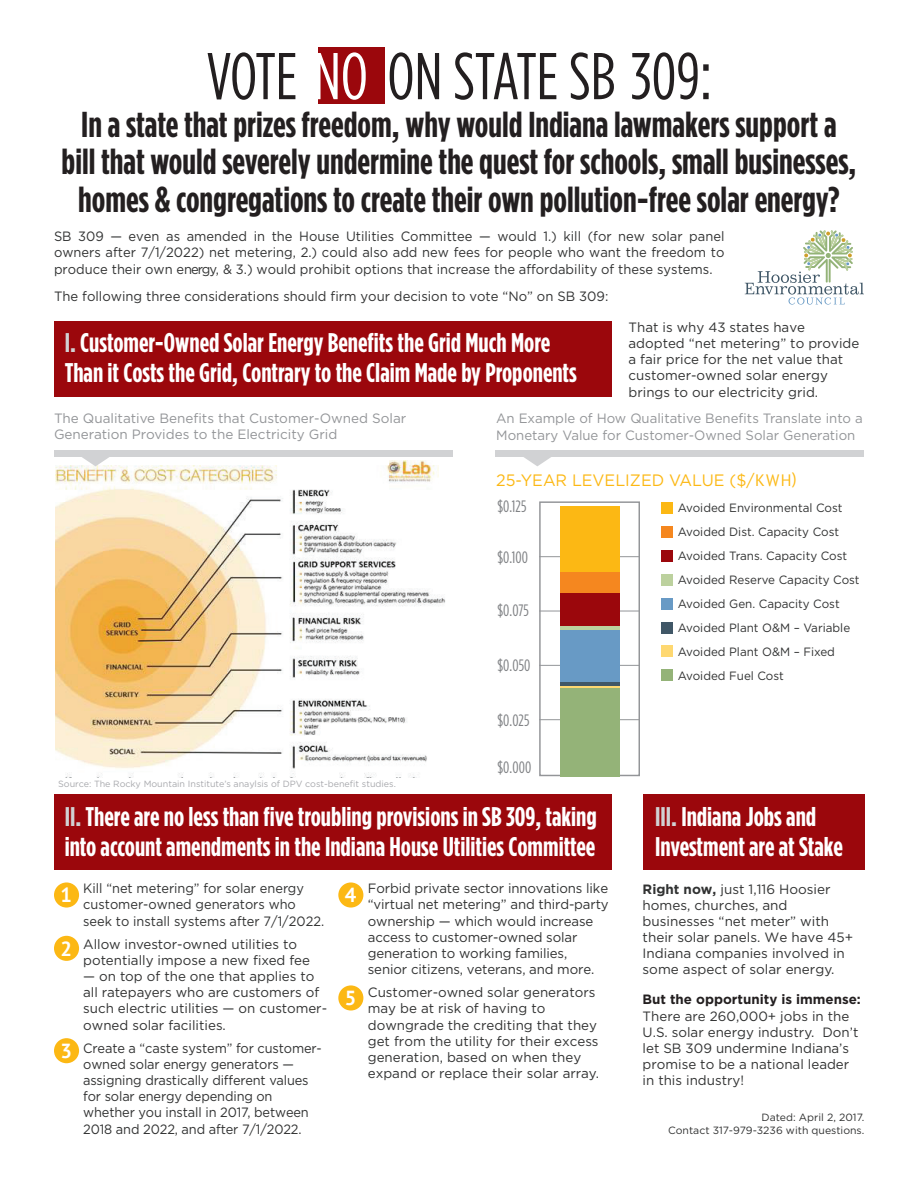
<style>
.page{position:relative;width:918px;height:1188px;background:#fff}
.page>*{position:absolute;margin:0;border:0;box-sizing:border-box;transform-origin:0 0}
.t1{font:condensed 66px "Gotham HTF";color:#231f20}
.t2{font:700 condensed 36px/37.5px "Gotham HTF";color:#231f20;text-align:center}
.t3{font:700 condensed 27px/30px "Gotham HTF";color:#fff}
.t4{font:700 20.4px "PT Sans";color:#fff}
.t5{font:condensed 16.5px "Gotham HTF";letter-spacing:.005em;color:#808285}
.t6{font:16.5px "Gotham";color:#fcb814}
.t7{font:13.5px/16.2px "Gotham";color:#313232}
.t8{font:13.5px/16.2px "Gotham";color:#313232;scale:.95 1}
.t9{font:13.5px/16.2px "Gotham";color:#313232;text-align:justify;scale:.96 1}
.t10{font:13.5px/16.2px "Gotham HTF";color:#939598}
.t11{font:13.5px/16.2px "Gotham";color:#939598}
.t12{font:700 13.5px "Gotham";color:#231f20}
.t13{font:12px/24px "Gotham";color:#313232}
.t14{font:10.5px/12.6px "Gotham";color:#313232;text-align:right}
.t15{font:9px "Gotham";color:#a8a9ad}
.s1{color:#fff}
.s2{color:#d1d2d4}
.s3{font-family:"PT Sans"}
.s4{font-weight:700}
</style>
<div class="page">
<div style="left:54px;top:795px;width:558px;height:75px;background:#9b070c"></div>
<div style="left:54px;top:322px;width:558px;height:75px;background:#9b070c"></div>
<div style="left:318px;top:48px;width:66px;height:56px;background:#9b070c"></div>
<div style="left:643px;top:795px;width:221px;height:75px;background:#9b070c"></div>
<img style="left:55px;top:461px;width:390px;height:316px">
<svg style="left:745px;top:230px;width:119px;height:75px"></svg>
<div style="left:54px;top:882px;width:25px;height:26px;background:#fcb814;border-radius:50%"></div>
<div style="left:54px;top:936px;width:25px;height:25px;background:#fcb814;border-radius:50%"></div>
<div style="left:54px;top:1038px;width:25px;height:25px;background:#fcb814;border-radius:50%"></div>
<div style="left:338px;top:882px;width:25px;height:26px;background:#fcb814;border-radius:50%"></div>
<svg style="left:539px;top:501px;width:101px;height:276px"></svg>
<hr style="left:539px;top:556px;width:101px;height:1px;background:#939598">
<hr style="left:539px;top:611px;width:101px;height:1px;background:#939598">
<hr style="left:539px;top:665px;width:101px;height:1px;background:#939598">
<hr style="left:539px;top:719px;width:101px;height:1px;background:#939598">
<div style="left:560px;top:507px;width:60px;height:65px;background:#fcb814"></div>
<div style="left:560px;top:592px;width:60px;height:34px;background:#9b070c"></div>
<div style="left:560px;top:572px;width:60px;height:20px;background:#f5871f"></div>
<hr style="left:560px;top:626px;width:60px;height:4px;background:#bcd19e">
<hr style="left:560px;top:682px;width:60px;height:4px;background:#405767">
<hr style="left:560px;top:686px;width:60px;height:2px;background:#fed871">
<div style="left:560px;top:630px;width:60px;height:52px;background:#689ac5"></div>
<div style="left:560px;top:688px;width:60px;height:88px;background:#94b378"></div>
<div style="left:54px;top:450px;width:399px;height:6px;background:#d1d2d4"></div>
<svg style="left:75px;top:456px;width:41px;height:10px"></svg>
<div style="left:496px;top:450px;width:368px;height:6px;background:#d1d2d4"></div>
<svg style="left:517px;top:456px;width:41px;height:10px"></svg>
<div style="left:661px;top:502px;width:12px;height:12px;background:#fcb814"></div>
<div style="left:661px;top:526px;width:12px;height:12px;background:#f5871f"></div>
<div style="left:661px;top:550px;width:12px;height:12px;background:#9b070c"></div>
<div style="left:661px;top:574px;width:12px;height:12px;background:#bcd19e"></div>
<div style="left:661px;top:598px;width:12px;height:12px;background:#689ac5"></div>
<div style="left:661px;top:622px;width:12px;height:11px;background:#405767"></div>
<div style="left:661px;top:645px;width:12px;height:12px;background:#fed871"></div>
<div style="left:661px;top:669px;width:12px;height:12px;background:#94b378"></div>
<div style="left:338px;top:985px;width:25px;height:26px;background:#fcb814;border-radius:50%"></div>
<h1 class="t1" style="left:206px;top:41px;width:507px">VOTE <span class="s1">NO</span> ON STATE SB 309:</h1>
<h2 class="t2" style="left:62px;top:104px;width:796px">In a state that prizes freedom, why would Indiana lawmakers support a bill that would severely undermine the quest for schools, small businesses, homes &amp; congregations to create their own pollution-free solar energy?</h2>
<p class="t9" style="left:54px;top:228px;width:700px">SB 309 — even as amended in the House Utilities Committee — would 1.) kill (for new solar panel owners after 7/1/2022) net metering, 2.) could also add new fees for people who want the freedom to produce their own energy, &amp; 3.) would prohibit options that increase the affordability of these systems.</p>
<p class="t7" style="left:54px;top:287px;width:556px">The following three considerations should firm your decision to vote “No” on SB 309:</p>
<h3 class="t3" style="left:65px;top:327px;width:514px"><span class="s2">I.</span> Customer-Owned Solar Energy Benefits the Grid Much More<br>Than it Costs the Grid, Contrary to the Claim Made by Proponents</h3>
<p class="t7" style="left:629px;top:319px;width:232px">That is why 43 states have adopted “net metering” to provide a fair price for the net value that customer-owned solar energy brings to our electricity grid.</p>
<p class="t11" style="left:54px;top:410px;width:354px">The Qualitative Benefits that Customer-Owned Solar<br>Generation Provides to the Electricity Grid</p>
<p class="t15" style="left:58px;top:778px;width:339px">Source: The Rocky Mountain Institute’s anaylsis of DPV cost-benefit studies.</p>
<p class="t10" style="left:496px;top:410px;width:368px">An Example of How Qualitative Benefits Translate into a<br>Monetary Value for Customer-Owned Solar Generation</p>
<p class="t6" style="left:496px;top:469px;width:302px">25-YEAR LEVELIZED VALUE ($/<span class="s3">KWH)</span></p>
<p class="t5" style="left:497px;top:498px;width:31px">$0.125</p>
<p class="t5" style="left:497px;top:548px;width:32px">$0.100</p>
<p class="t5" style="left:497px;top:602px;width:33px">$0.075</p>
<p class="t13" style="left:678px;top:495px;width:183px">Avoided Environmental Cost<br>Avoided Dist. Capacity Cost<br>Avoided Trans. Capacity Cost<br>Avoided Reserve Capacity Cost<br>Avoided Gen. Capacity Cost<br>Avoided Plant O&amp;M – Variable<br>Avoided Plant O&amp;M – Fixed<br>Avoided Fuel Cost</p>
<p class="t5" style="left:497px;top:657px;width:35px">$0.050</p>
<p class="t5" style="left:497px;top:712px;width:34px">$0.025</p>
<p class="t5" style="left:497px;top:759px;width:35px">$0.000</p>
<h3 class="t3" style="left:65px;top:801px;width:534px"><span class="s2">II.</span> There are no less than five troubling provisions in SB 309, taking into account amendments in the Indiana House Utilities Committee</h3>
<h3 class="t3" style="left:655px;top:801px;width:189px"><span class="s2">III.</span> Indiana Jobs and<br>Investment are at Stake</h3>
<h3 class="t4" style="left:61px;top:882px;width:13px">1</h3>
<h3 class="t4" style="left:61px;top:935px;width:13px">2</h3>
<h3 class="t4" style="left:61px;top:1037px;width:13px">3</h3>
<p class="t8" style="left:83px;top:880px;width:255px">Kill “net metering” for solar energy customer-owned generators who seek to install systems after 7/1/2022.</p>
<p class="t7" style="left:83px;top:936px;width:228px">Allow investor-owned utilities to potentially impose a new fixed fee</p>
<p class="t7" style="left:83px;top:968px;width:245px">— on top of the one that applies to all ratepayers who are customers of such electric utilities — on customer&shy;owned solar facilities.</p>
<p class="t8" style="left:83px;top:1039px;width:253px">Create a “caste system” for customer&shy;owned solar energy generators — assigning drastically different values for solar energy depending on whether you install in 2017, between 2018 and 2022, and after 7/1/2022.</p>
<p class="t7" style="left:368px;top:880px;width:242px">Forbid private sector innovations like “virtual net metering” and third-party ownership — which would increase access to customer-owned solar generation to working families, senior citizens, veterans, and more.</p>
<p class="t7" style="left:368px;top:984px;width:233px">Customer-owned solar generators may be at risk of having to downgrade the crediting that they get from the utility for their excess generation, based on when they expand or replace their solar array.</p>
<h3 class="t4" style="left:345px;top:882px;width:13px">4</h3>
<p class="t7" style="left:643px;top:881px;width:212px"><span class="s4">Right now,</span> just 1,116 Hoosier homes, churches, and businesses “net meter” with their solar panels. We have 45+<br>Indiana companies involved in some aspect of solar energy.</p>
<p class="t12" style="left:643px;top:990px;width:220px">But the opportunity is immense:</p>
<p class="t7" style="left:643px;top:1007px;width:217px">There are 260,000+ jobs in the<br>U.S. solar energy industry. Don’t let SB 309 undermine Indiana’s promise to be a national leader in this industry!</p>
<h3 class="t4" style="left:345px;top:985px;width:13px">5</h3>
<p class="t14" style="left:668px;top:1111px;width:198px">Dated: April 2, 2017.<br>Contact 317-979-3236 with questions.</p>
</div>
